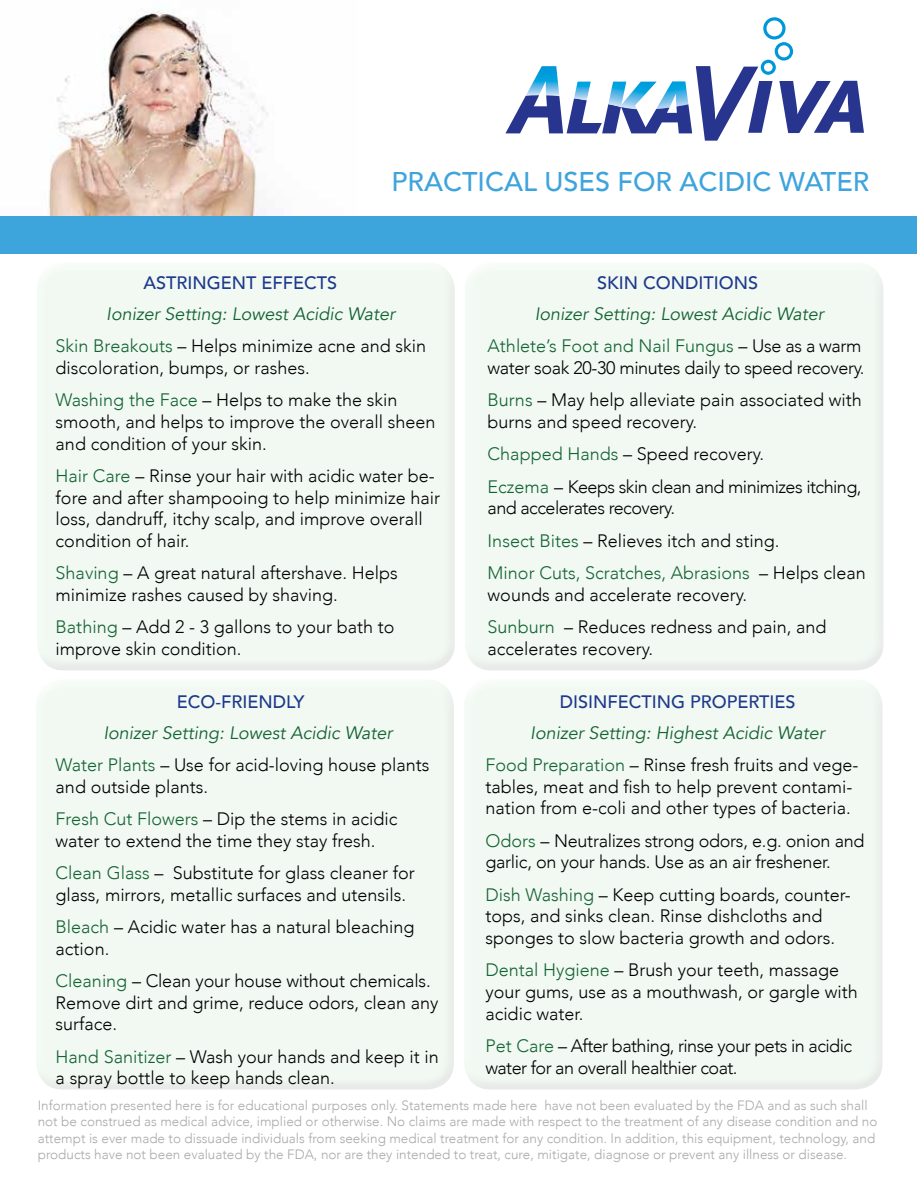
<style>
.page{position:relative;width:918px;height:1188px;background:#fff}
.page>*{position:absolute;margin:0;border:0;box-sizing:border-box;transform-origin:0 0}
.t1{font:500 27px "Avenir";color:#3ea4dc}
.t2{font:300 18px/21.6px "Avenir";color:#000}
.t3{font:italic 18px/32.4px "Avenir";color:#146333}
.t4{font:300 18px/21.6px "Avenir";letter-spacing:-.03em;color:#000}
.t5{font:500 18px "Avenir";color:#1e398d}
.t6{font:300 13.5px/16.2px "Avenir";color:#a7a9ac}
.s1{font-weight:300;font-style:normal}
.s2{font-weight:300;font-style:normal;color:#000}
.s3{color:#146333}
</style>
<div class="page">
<img style="left:49px;top:9px;width:219px;height:207px">
<div style="left:1px;top:217px;width:916px;height:37px;background:#3ea4dc"></div>
<svg style="left:505px;top:17px;width:359px;height:124px"></svg>
<div style="left:35px;top:269px;width:421px;height:402px;background:#f1f9f2"></div>
<div style="left:463px;top:269px;width:421px;height:402px;background:#f1f9f2"></div>
<div style="left:35px;top:686px;width:420px;height:404px;background:#f1f9f2"></div>
<div style="left:462px;top:686px;width:421px;height:404px;background:#f1f9f2"></div>
<h1 class="t1" style="left:392px;top:158px;width:479px">PRACTICAL USES FOR ACIDIC WATER</h1>
<p class="t5" style="left:144px;top:267px;width:195px">ASTRINGENT EFFECTS</p>
<p class="t5" style="left:597px;top:267px;width:162px">SKIN CONDITIONS</p>
<p class="t3" style="left:56px;top:298px;width:372px;text-indent:51px">Ionizer Setting: Lowest Acidic Water<br><span class="s1">Skin Breakouts</span> <span class="s2">– Helps minimize acne and skin</span></p>
<p class="t2" style="left:56px;top:352px;width:343px;line-height:32.4px">discoloration, bumps, or rashes.<br><span class="s3">Washing the Face</span> – Helps to make the skin</p>
<p class="t2" style="left:56px;top:411px;width:381px">smooth, and helps to improve the overall sheen and condition of your skin.</p>
<p class="t2" style="left:56px;top:465px;width:386px"><span class="s3">Hair Care</span> – Rinse your hair with acidic water be&shy;fore and after shampooing to help minimize hair loss, dandruff, itchy scalp, and improve overall condition of hair.</p>
<p class="t2" style="left:56px;top:562px;width:344px"><span class="s3">Shaving</span> – A great natural aftershave. Helps minimize rashes caused by shaving.</p>
<p class="t2" style="left:56px;top:616px;width:340px"><span class="s3">Bathing</span> – Add 2 - 3 gallons to your bath to improve skin condition.</p>
<p class="t3" style="left:488px;top:298px;width:375px;text-align:center">Ionizer Setting: Lowest Acidic Water<br><span class="s1">Athlete’s Foot and Nail Fungus</span> <span class="s2">– Use as a warm</span></p>
<p class="t2" style="left:488px;top:351px;width:379px;line-height:32.4px">water soak 20-30 minutes daily to speed recovery.<br><span class="s3">Burns</span> – May help alleviate pain associated with</p>
<p class="t2" style="left:488px;top:405px;width:375px;line-height:32.4px">burns and speed recovery.<br><span class="s3">Chapped Hands</span> – Speed recovery.<br><span class="s3">Eczema</span> – Keeps skin clean and minimizes itching,</p>
<p class="t2" style="left:488px;top:492px;width:380px;line-height:32.4px">and accelerates recovery.<br><span class="s3">Insect Bites</span> – Relieves itch and sting.<br><span class="s3">Minor Cuts, Scratches, Abrasions</span> – Helps clean</p>
<p class="t2" style="left:488px;top:578px;width:340px;line-height:32.4px">wounds and accelerate recovery.<br><span class="s3">Sunburn</span> – Reduces redness and pain, and</p>
<p class="t2" style="left:488px;top:638px;width:167px">accelerates recovery.</p>
<p class="t5" style="left:177px;top:686px;width:129px">ECO-FRIENDLY</p>
<p class="t5" style="left:560px;top:686px;width:237px">DISINFECTING PROPERTIES</p>
<p class="t3" style="left:56px;top:717px;width:375px;text-align:center">Ionizer Setting: Lowest Acidic Water<br><span class="s1">Water Plants</span> <span class="s2">– Use for acid-loving house plants</span></p>
<p class="t2" style="left:56px;top:770px;width:343px;line-height:32.4px">and outside plants.<br><span class="s3">Fresh Cut Flowers</span> – Dip the stems in acidic</p>
<p class="t2" style="left:56px;top:824px;width:361px;line-height:32.4px">water to extend the time they stay fresh.<br><span class="s3">Clean Glass</span> – Substitute for glass cleaner for</p>
<p class="t2" style="left:56px;top:878px;width:360px;line-height:32.4px">glass, mirrors, metallic surfaces and utensils.<br><span class="s3">Bleach</span> – Acidic water has a natural bleaching</p>
<p class="t2" style="left:56px;top:932px;width:377px;line-height:32.4px">action.<br><span class="s3">Cleaning</span> – Clean your house without chemicals.</p>
<p class="t2" style="left:56px;top:992px;width:384px">Remove dirt and grime, reduce odors, clean any surface.</p>
<p class="t2" style="left:56px;top:1046px;width:385px"><span class="s3">Hand Sanitizer</span> – Wash your hands and keep it in a spray bottle to keep hands clean.</p>
<p class="t3" style="left:485px;top:717px;width:375px;text-indent:45px">Ionizer Setting: Highest Acidic Water<br><span class="s1">Food Preparation</span> <span class="s2">– Rinse fresh fruits and vege-</span></p>
<p class="t2" style="left:485px;top:776px;width:369px">tables, meat and fish to help prevent contami&shy;nation from e-coli and other types of bacteria.</p>
<p class="t2" style="left:485px;top:830px;width:381px"><span class="s3">Odors</span> – Neutralizes strong odors, e.g. onion and garlic, on your hands. Use as an air freshener.</p>
<p class="t2" style="left:485px;top:884px;width:367px"><span class="s3">Dish Washing</span> – Keep cutting boards, counter&shy;tops, and sinks clean. Rinse dishcloths and sponges to slow bacteria growth and odors.</p>
<p class="t2" style="left:485px;top:959px;width:374px"><span class="s3">Dental Hygiene</span> – Brush your teeth, massage your gums, use as a mouthwash, or gargle with acidic water.</p>
<p class="t4" style="left:485px;top:1035px;width:368px"><span class="s3">Pet Care</span> – After bathing, rinse your pets in acidic water for an overall healthier coat.</p>
<p class="t6" style="left:38px;top:1097px;width:841px">Information presented here is for educational purposes only. Statements made here have not been evaluated by the FDA and as such shall not be construed as medical advice, implied or otherwise. No claims are made with respect to the treatment of any disease condition and no attempt is ever made to dissuade individuals from seeking medical treatment for any condition. In addition, this equipment, technology, and products have not been evaluated by the FDA, nor are they intended to treat, cure, mitigate, diagnose or prevent any illness or disease.</p>
</div>
